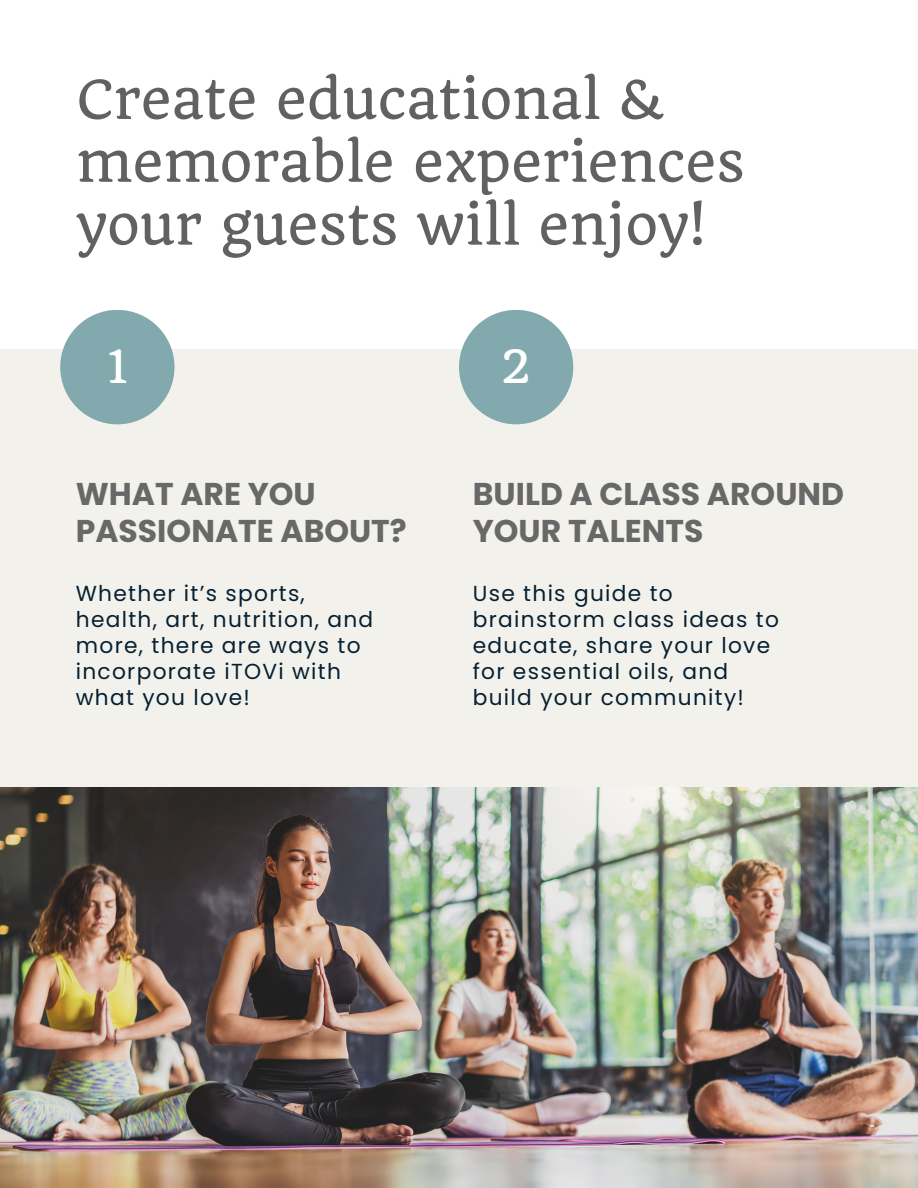
<style>
.page{position:relative;width:918px;height:1188px;background:#fff}
.page>*{position:absolute;margin:0;border:0;box-sizing:border-box;transform-origin:0 0}
.t1{font:52.5px/62.8px "Quando";color:#626060}
.t2{font:45.3px "Quando";color:#fff}
.t3{font:700 31.5px/37.2px "Poppins";color:#686868}
.t4{font:21.75px/26px "Poppins";letter-spacing:.06em;color:#062133}
</style>
<div class="page">
<div style="left:0;top:349px;width:918px;height:536px;background:#f3f1eb"></div>
<div style="left:60px;top:310px;width:115px;height:114px;background:#82a9ad;border-radius:50%"></div>
<div style="left:459px;top:310px;width:114px;height:114px;background:#82a9ad;border-radius:50%"></div>
<img style="left:0;top:788px;width:918px;height:400px">
<h2 class="t1" style="left:76px;top:68px;width:670px">Create educational &amp; memorable experiences your guests will enjoy!</h2>
<h1 class="t2" style="left:106px;top:338px;width:24px">1</h1>
<p class="t2" style="left:501px;top:338px;width:33px">2</p>
<p class="t3" style="left:76px;top:475px;width:333px">WHAT ARE YOU<br>PASSIONATE ABOUT?</p>
<h2 class="t4" style="left:76px;top:581px;width:299px">Whether it’s sports, health, art, nutrition, and more, there are ways to incorporate iTOVi with what you love!</h2>
<p class="t3" style="left:473px;top:475px;width:373px">BUILD A CLASS AROUND<br>YOUR TALENTS</p>
<p class="t4" style="left:473px;top:581px;width:308px">Use this guide to brainstorm class ideas to educate, share your love for essential oils, and build your community!</p>
</div>
